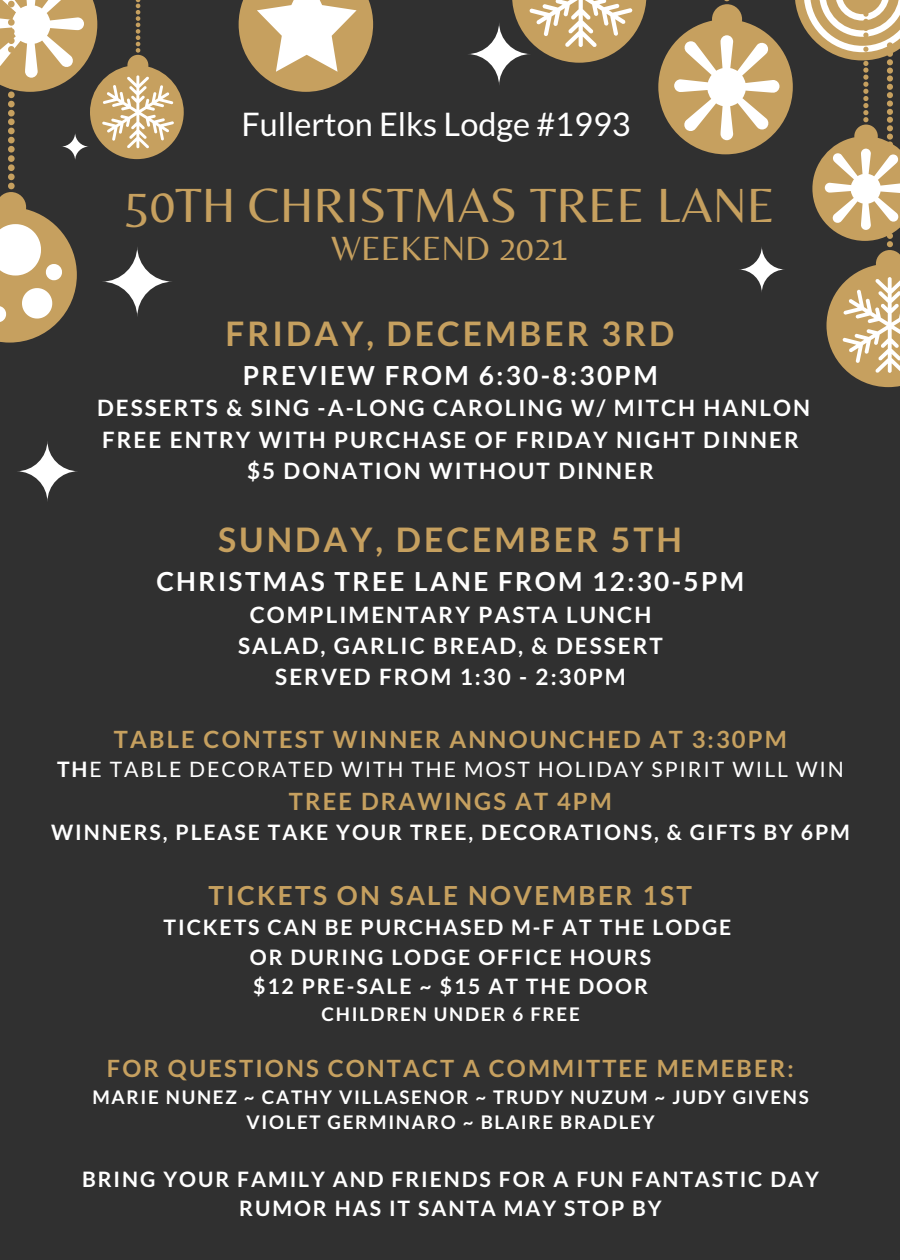
<style>
.page{position:relative;width:900px;height:1260px;background:#303030}
.page>*{position:absolute;margin:0;border:0;box-sizing:border-box;transform-origin:0 0}
.t1{font:50px "Belleza";color:#c6a05f}
.t2{font:35px "Belleza";color:#c6a05f}
.t3{font:700 33.75px "Lato";letter-spacing:.09em;color:#c6a05f}
.t4{font:32.5px "Lato";color:#fff}
.t5{font:700 26.25px "Lato";letter-spacing:.09em;color:#fff}
.t6{font:700 26.25px "Lato";letter-spacing:.09em;color:#c6a05f}
.t7{font:700 23.75px "Lato";letter-spacing:.09em;color:#c6a05f}
.t8{font:700 22.5px "Lato";letter-spacing:.09em;color:#fff}
.t9{font:700 21.25px "Lato";letter-spacing:.09em;color:#fff}
.t10{font:21.25px "Lato";letter-spacing:.09em;color:#fff}
.t11{font:700 18.75px "Lato";letter-spacing:.09em;color:#fff}
.s1{font-weight:700}
</style>
<div class="page">
<svg style="left:239px;top:0;width:134px;height:92px"></svg>
<svg style="left:16px;top:440px;width:62px;height:62px"></svg>
<svg style="left:512px;top:0;width:134px;height:63px"></svg>
<svg style="left:467px;top:22px;width:64px;height:64px"></svg>
<svg style="left:0;top:0;width:184px;height:343px"></svg>
<svg style="left:658px;top:0;width:242px;height:387px"></svg>
<svg style="left:102px;top:246px;width:71px;height:71px"></svg>
<p class="t4" style="left:241px;top:104px;width:391px">Fullerton Elks Lodge #1993</p>
<p class="t1" style="left:125px;top:176px;width:651px">50TH CHRISTMAS TREE LANE</p>
<p class="t2" style="left:331px;top:227px;width:239px">WEEKEND 2021</p>
<p class="t3" style="left:225px;top:313px;width:451px">FRIDAY, DECEMBER 3RD</p>
<p class="t5" style="left:243px;top:359px;width:416px">PREVIEW FROM 6:30-8:30PM</p>
<p class="t8" style="left:97px;top:394px;width:715px">DESSERTS &amp; SING -A-LONG CAROLING W/ MITCH HANLON</p>
<p class="t8" style="left:102px;top:425px;width:698px">FREE ENTRY WITH PURCHASE OF FRIDAY NIGHT DINNER</p>
<p class="t8" style="left:247px;top:457px;width:408px">$5 DONATION WITHOUT DINNER</p>
<p class="t3" style="left:218px;top:519px;width:465px">SUNDAY, DECEMBER 5TH</p>
<p class="t5" style="left:156px;top:565px;width:590px">CHRISTMAS TREE LANE FROM 12:30-5PM</p>
<p class="t8" style="left:250px;top:600px;width:403px">COMPLIMENTARY PASTA LUNCH</p>
<p class="t8" style="left:238px;top:632px;width:426px">SALAD, GARLIC BREAD, &amp; DESSERT</p>
<p class="t8" style="left:275px;top:663px;width:352px">SERVED FROM 1:30 - 2:30PM</p>
<p class="t7" style="left:114px;top:724px;width:674px">TABLE CONTEST WINNER ANNOUNCHED AT 3:30PM</p>
<p class="t10" style="left:57px;top:756px;width:788px"><span class="s1">TH</span>E TABLE DECORATED WITH THE MOST HOLIDAY SPIRIT WILL WIN</p>
<p class="t7" style="left:289px;top:787px;width:325px">TREE DRAWINGS AT 4PM</p>
<p class="t9" style="left:51px;top:819px;width:801px">WINNERS, PLEASE TAKE YOUR TREE, DECORATIONS, &amp; GIFTS BY 6PM</p>
<p class="t6" style="left:209px;top:879px;width:485px">TICKETS ON SALE NOVEMBER 1ST</p>
<p class="t9" style="left:164px;top:914px;width:569px">TICKETS CAN BE PURCHASED M-F AT THE LODGE</p>
<p class="t9" style="left:250px;top:944px;width:403px">OR DURING LODGE OFFICE HOURS</p>
<p class="t9" style="left:253px;top:973px;width:396px">$12 PRE-SALE ~ $15 AT THE DOOR</p>
<p class="t11" style="left:322px;top:1002px;width:260px">CHILDREN UNDER 6 FREE</p>
<p class="t7" style="left:107px;top:1054px;width:688px">FOR QUESTIONS CONTACT A COMMITTEE MEMEBER:</p>
<p class="t11" style="left:93px;top:1085px;width:718px">MARIE NUNEZ ~ CATHY VILLASENOR ~ TRUDY NUZUM ~ JUDY GIVENS</p>
<p class="t11" style="left:246px;top:1110px;width:410px">VIOLET GERMINARO ~ BLAIRE BRADLEY</p>
<p class="t9" style="left:82px;top:1166px;width:738px">BRING YOUR FAMILY AND FRIENDS FOR A FUN FANTASTIC DAY</p>
<p class="t9" style="left:239px;top:1195px;width:424px">RUMOR HAS IT SANTA MAY STOP BY</p>
</div>
